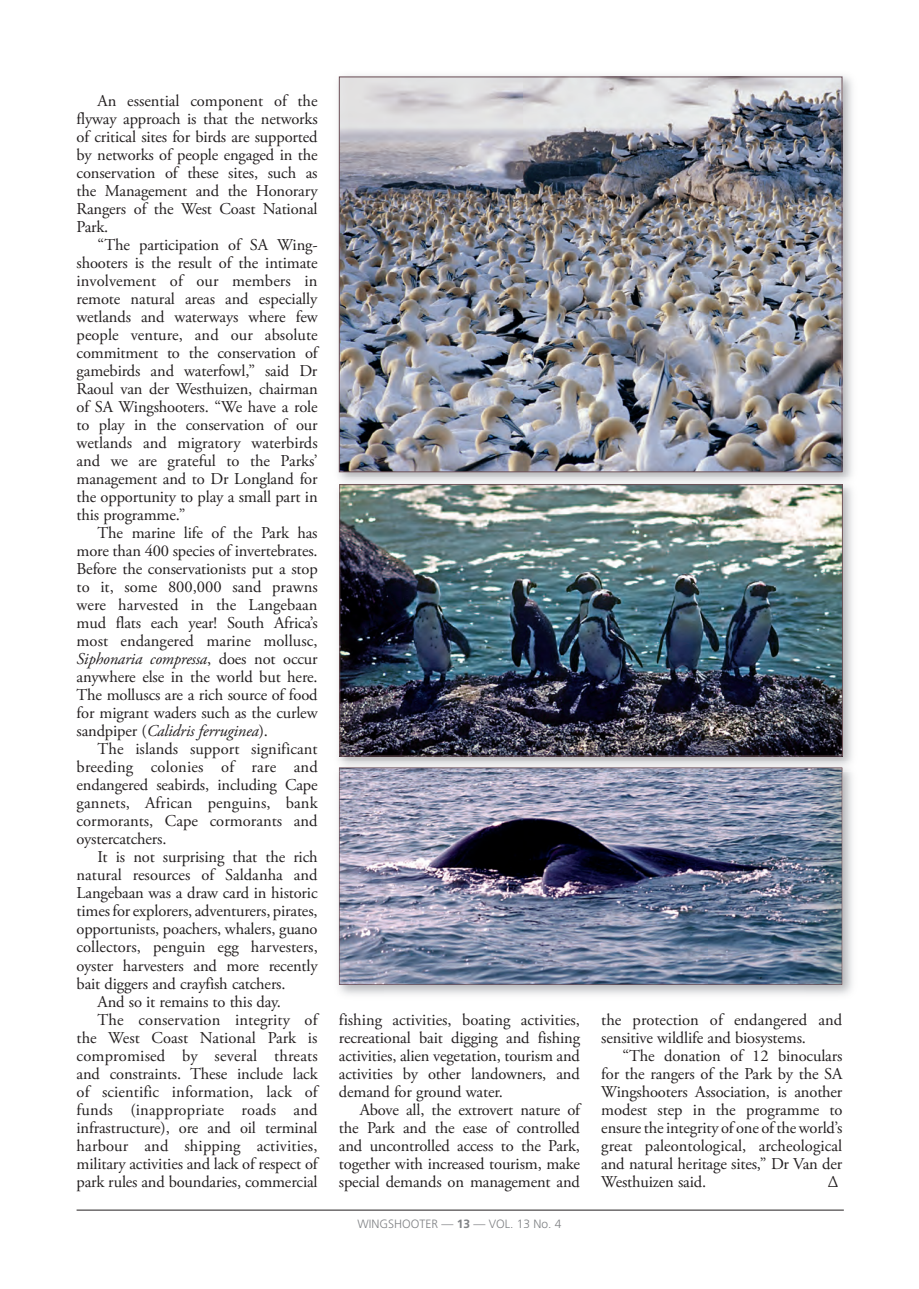
<style>
.page{position:relative;width:919px;height:1289px;background:#fff}
.page>*{position:absolute;margin:0;border:0;box-sizing:border-box;transform-origin:0 0}
.t1{font:16.5px/18px "Adobe Garamond Pro";letter-spacing:-.01em;color:#231f20;text-align:justify}
.t2{font:16.5px "Adobe Garamond Pro";letter-spacing:.01em;color:#231f20}
.t3{font:300 12px "Frutiger";color:#808285}
.s1{font-style:italic}
.s2{font-weight:700}
</style>
<div class="page">
<hr style="left:77px;top:1209px;width:766px;height:1px;background:#231f20">
<img style="left:338px;top:75px;width:514px;height:402px">
<img style="left:341px;top:79px;width:499px;height:391px">
<img style="left:338px;top:771px;width:46px;height:224px">
<img style="left:805px;top:771px;width:47px;height:224px">
<img style="left:384px;top:984px;width:421px;height:11px">
<img style="left:339px;top:771px;width:503px;height:213px">
<img style="left:338px;top:488px;width:514px;height:273px">
<img style="left:340px;top:477px;width:510px;height:11px">
<img style="left:339px;top:767px;width:503px;height:4px">
<img style="left:341px;top:486px;width:499px;height:268px">
<div style="left:339px;top:484px;width:503px;height:272px;border:1px solid #6e5158"></div>
<p class="t1" style="left:77px;top:92px;width:242px;text-indent:21px">An essential component of the flyway approach is that the networks of critical sites for birds are supported by networks of people engaged in the conservation of these sites, such as the Management and the Honorary Rangers of the West Coast National Park.</p>
<p class="t1" style="left:77px;top:236px;width:243px;text-indent:21px">“The participation of SA Wing&shy;shooters is the result of the intimate involvement of our members in remote natural areas and especially wetlands and waterways where few people venture, and our absolute commitment to the conservation of gamebirds and waterfowl,” said Dr Raoul van der Westhuizen, chairman of SA Wingshooters. “We have a role to play in the conservation of our wetlands and migratory waterbirds and we are grateful to the Parks’ management and to Dr Longland for the opportunity to play a small part in this programme.”</p>
<p class="t1" style="left:77px;top:524px;width:242px;text-indent:21px">The marine life of the Park has more than 400 species of invertebrates.<br>Before the conservationists put a stop to it, some 800,000 sand prawns were harvested in the Langebaan mud flats each year! South Africa’s most endangered marine mollusc, <span class="s1">Siphonaria compressa</span>, does not occur anywhere else in the world but here.<br>The molluscs are a rich source of food for migrant waders such as the curlew sandpiper (<span class="s1">Calidris ferruginea</span>).</p>
<p class="t1" style="left:77px;top:740px;width:243px;text-indent:21px">The islands support significant breeding colonies of rare and endangered seabirds, including Cape gannets, African penguins, bank cormorants, Cape cormorants and oystercatchers.</p>
<p class="t1" style="left:98px;top:848px;width:221px">It is not surprising that the rich</p>
<p class="t1" style="left:77px;top:866px;width:242px">natural resources of Saldanha and</p>
<p class="t1" style="left:77px;top:884px;width:242px">Langebaan was a draw card in historic</p>
<p class="t1" style="left:77px;top:902px;width:242px">times for explorers, adventurers, pirates,</p>
<p class="t1" style="left:77px;top:920px;width:242px">opportunists, poachers, whalers, guano</p>
<p class="t1" style="left:77px;top:938px;width:243px">collectors, penguin egg harvesters,</p>
<p class="t1" style="left:77px;top:956px;width:242px">oyster harvesters and more recently</p>
<p class="t1" style="left:77px;top:974px;width:210px">bait diggers and crayfish catchers.</p>
<p class="t1" style="left:98px;top:992px;width:185px">And so it remains to this day.</p>
<p class="t1" style="left:98px;top:1010px;width:221px">The conservation integrity of</p>
<p class="t1" style="left:77px;top:1028px;width:242px">the West Coast National Park is</p>
<p class="t2" style="left:77px;top:1045px;width:243px">compromised by several threats</p>
<p class="t1" style="left:77px;top:1064px;width:242px">and constraints. These include lack</p>
<p class="t1" style="left:77px;top:1082px;width:242px">of scientific information, lack of</p>
<p class="t2" style="left:77px;top:1099px;width:242px">funds (inappropriate roads and</p>
<p class="t1" style="left:77px;top:1118px;width:242px">infrastructure), ore and oil terminal</p>
<p class="t2" style="left:77px;top:1135px;width:242px">harbour and shipping activities,</p>
<p class="t1" style="left:77px;top:1154px;width:242px">military activities and lack of respect of</p>
<p class="t1" style="left:77px;top:1172px;width:242px">park rules and boundaries, commercial</p>
<p class="t1" style="left:339px;top:1010px;width:242px">fishing activities, boating activities, recreational bait digging and fishing activities, alien vegetation, tourism and activities by other landowners, and demand for ground water.</p>
<p class="t1" style="left:339px;top:1100px;width:242px;text-indent:21px">Above all, the extrovert nature of the Park and the ease of controlled and uncontrolled access to the Park, together with increased tourism, make special demands on management and</p>
<p class="t3" style="left:357px;top:1216px;width:206px">WINGSHOOTER — <span class="s2">13</span> — VOL. 13 No. 4</p>
<p class="t1" style="left:601px;top:1010px;width:242px">the protection of endangered and sensitive wildlife and biosystems.</p>
<p class="t1" style="left:601px;top:1046px;width:243px;text-indent:21px">“The donation of 12 binoculars for the rangers of the Park by the SA Wingshooters Association, is another modest step in the programme to ensure the integrity of one of the world’s great paleontological, archeological and natural heritage sites,” Dr Van der Westhuizen said.</p>
<p class="t1" style="left:827px;top:1172px;width:12px">∆</p>
</div>
